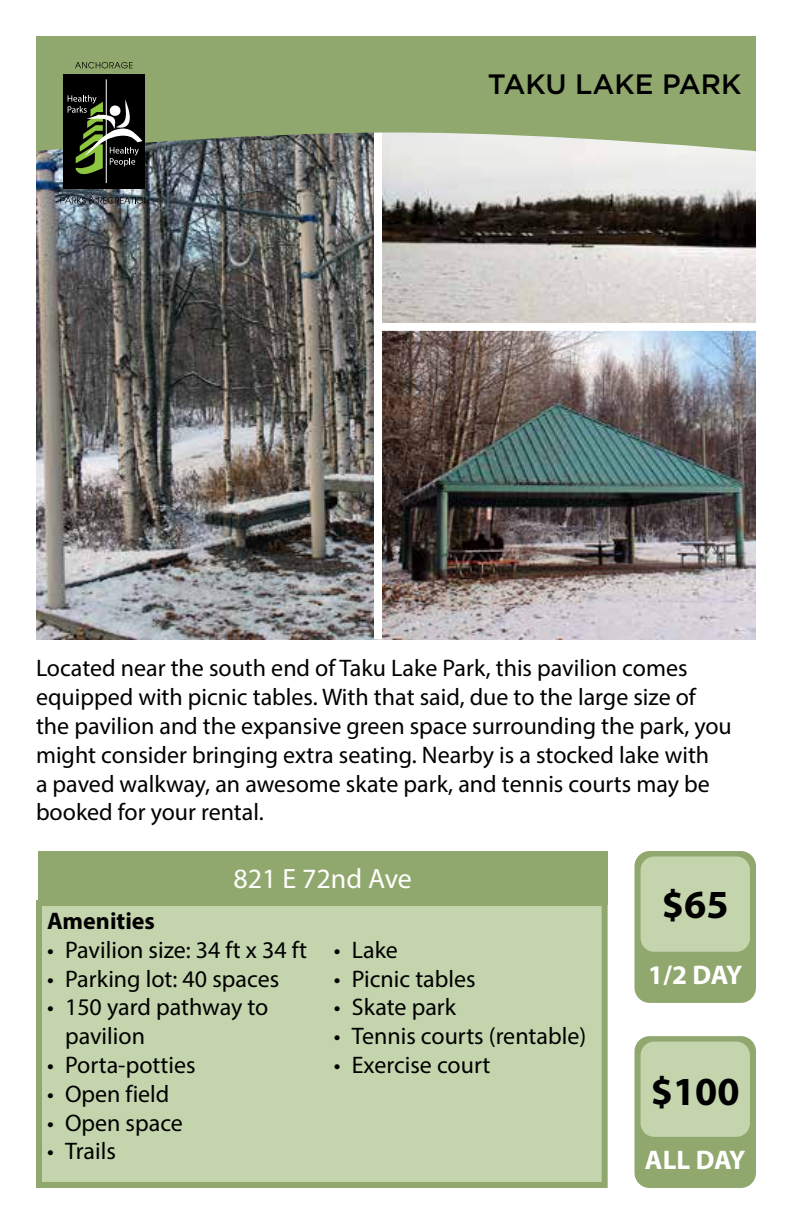
<style>
.page{position:relative;width:792px;height:1224px;background:#fff}
.page>*{position:absolute;margin:0;border:0;box-sizing:border-box;transform-origin:0 0}
.t1{font:700 40px "Myriad Pro";color:#000}
.t2{font:500 28px "Gotham";color:#000}
.t3{font:28px "Myriad Pro";color:#fff}
.t4{font:700 27px "Myriad Pro";letter-spacing:-.015em;color:#fff}
.t5{font:24px/28.8px "Myriad Pro";color:#000}
.t6{font:700 24px "Myriad Pro";color:#000}
</style>
<div class="page">
<img style="left:36px;top:151px;width:720px;height:488px">
<div style="left:374px;top:121px;width:8px;height:518px;background:#fff"></div>
<svg style="left:36px;top:36px;width:720px;height:115px;background:#93a975"></svg>
<div style="left:63px;top:74px;width:82px;height:115px;background:#000"></div>
<hr style="left:106px;top:79px;width:1px;height:104px;background:#fff">
<svg style="left:68px;top:95px;width:74px;height:79px"></svg>
<svg style="left:75px;top:62px;width:58px;height:6px"></svg>
<svg style="left:60px;top:197px;width:89px;height:7px"></svg>
<div style="left:378px;top:323px;width:378px;height:8px;background:#fff"></div>
<div style="left:38px;top:851px;width:570px;height:53px;background:#90a86e"></div>
<div style="left:634px;top:851px;width:122px;height:152px;background:#90a86e;border-radius:15px"></div>
<div style="left:641px;top:857px;width:109px;height:95px;background:#c4d5ad;border-radius:14px"></div>
<div style="left:634px;top:1036px;width:122px;height:152px;background:#90a86e;border-radius:15px"></div>
<div style="left:641px;top:1042px;width:109px;height:95px;background:#c4d5ad;border-radius:14px"></div>
<div style="left:39px;top:903px;width:566px;height:282px;background:#c4d5ad"></div>
<div style="left:36px;top:900px;width:572px;height:288px;border:6px solid #90a86e"></div>
<p class="t2" style="left:488px;top:66px;width:255px">TAKU LAKE PARK</p>
<p class="t5" style="left:36px;top:653px;width:697px">Located near the south end of Taku Lake Park, this pavilion comes equipped with picnic tables. With that said, due to the large size of the pavilion and the expansive green space surrounding the park, you might consider bringing extra seating. Nearby is a stocked lake with<br>a paved walkway, an awesome skate park, and tennis courts may be booked for your rental.</p>
<p class="t3" style="left:233px;top:862px;width:180px">821 E 72nd Ave</p>
<p class="t6" style="left:47px;top:905px;width:110px">Amenities</p>
<p class="t5" style="left:47px;top:935px;width:261px">• Pavilion size: 34 ft x 34 ft</p>
<p class="t5" style="left:47px;top:964px;width:234px">• Parking lot: 40 spaces</p>
<p class="t5" style="left:65px;top:993px;width:205px;text-indent:-18px">• 150 yard pathway to pavilion</p>
<p class="t5" style="left:47px;top:1050px;width:150px">• Porta-potties</p>
<p class="t5" style="left:47px;top:1079px;width:124px">• Open field</p>
<p class="t5" style="left:47px;top:1108px;width:137px">• Open space</p>
<p class="t5" style="left:47px;top:1137px;width:70px">• Trails</p>
<p class="t5" style="left:334px;top:935px;width:66px">• Lake</p>
<p class="t5" style="left:334px;top:964px;width:143px">• Picnic tables</p>
<p class="t5" style="left:334px;top:993px;width:124px">• Skate park</p>
<p class="t5" style="left:334px;top:1021px;width:254px">• Tennis courts (rentable)</p>
<p class="t5" style="left:334px;top:1050px;width:158px">• Exercise court</p>
<h1 class="t1" style="left:662px;top:879px;width:68px">$65</h1>
<p class="t4" style="left:648px;top:957px;width:96px">1/2 DAY</p>
<h1 class="t1" style="left:651px;top:1065px;width:90px">$100</h1>
<p class="t4" style="left:645px;top:1142px;width:102px">ALL DAY</p>
</div>
